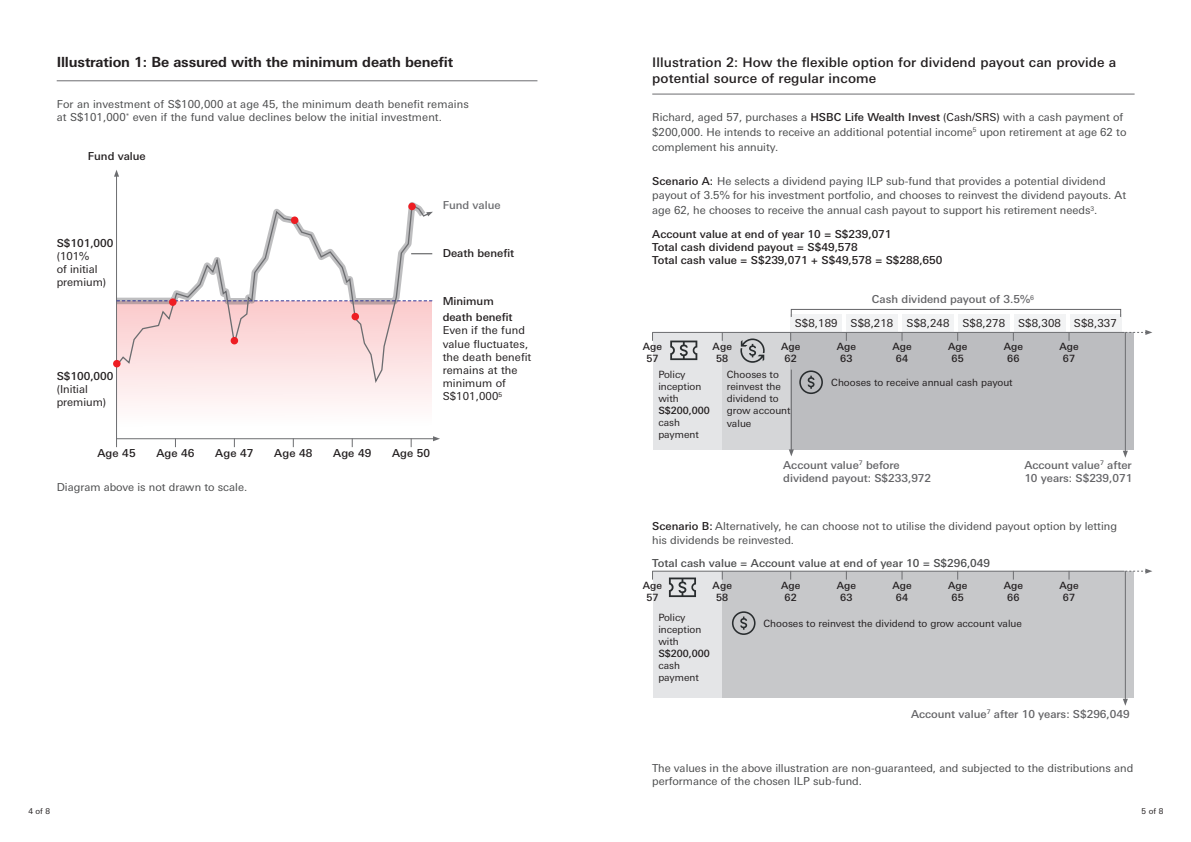
<style>
.page{position:relative;width:1191px;height:842px;background:#fff}
.page>*{position:absolute;margin:0;border:0;box-sizing:border-box;transform-origin:0 0}
.t1{font:700 14px "Univers Nextfor HSBC";letter-spacing:-.01em;color:#231f20}
.t2{font:500 13.3px/15.9px "Univers Nextfor HSBC";letter-spacing:.01em;color:#231f20}
.t3{font:11px/13.2px "Univers Nextfor HSBC";color:#4b4c4d}
.t4{font:500 11px/15.9px "Univers Nextfor HSBC";color:#231f20}
.t5{font:11px/13.2px "Univers Nextfor HSBC";letter-spacing:.01em;color:#231f20}
.t6{font:500 11px/13.2px "Univers Nextfor HSBC";color:#636366}
.t7{font:500 11px "Univers Nextfor HSBC";color:#4b4c4d}
.t8{font:500 11px "Univers Nextfor HSBC";color:#6c6d70}
.t9{font:10px/12px "Univers Nextfor HSBC";color:#231f20}
.t10{font:500 10px/12px "Univers Nextfor HSBC";letter-spacing:.01em;color:#231f20;text-align:center}
.t11{font:8px "Univers Nextfor HSBC";color:#231f20}
.s1{font-weight:500;color:#231f20}
.s2{color:#231f20}
</style>
<div class="page">
<hr style="left:57px;top:80px;width:480px;height:1px;background:#6c6d70">
<svg style="left:116px;top:177px;width:317px;height:263px"></svg>
<svg style="left:114px;top:170px;width:5px;height:7px"></svg>
<svg style="left:433px;top:436px;width:7px;height:5px"></svg>
<svg style="left:116px;top:201px;width:317px;height:105px"></svg>
<div style="left:113px;top:360px;width:8px;height:7px;background:#ee1d23;border-radius:50%"></div>
<div style="left:169px;top:298px;width:8px;height:8px;background:#ee1d23;border-radius:50%"></div>
<div style="left:231px;top:337px;width:7px;height:7px;background:#ee1d23;border-radius:50%"></div>
<div style="left:291px;top:216px;width:7px;height:8px;background:#ee1d23;border-radius:50%"></div>
<div style="left:351px;top:313px;width:8px;height:7px;background:#ee1d23;border-radius:50%"></div>
<div style="left:408px;top:203px;width:8px;height:7px;background:#ee1d23;border-radius:50%"></div>
<hr style="left:652px;top:94px;width:482px;height:1px;background:#6c6d70">
<div style="left:721px;top:571px;width:413px;height:127px;background:#c7c8ca"></div>
<div style="left:653px;top:571px;width:68px;height:127px;background:#e4e5e7"></div>
<svg style="left:1125px;top:569px;width:27px;height:5px"></svg>
<hr style="left:1124px;top:571px;width:1px;height:129px;background:#6c6d70">
<svg style="left:1123px;top:699px;width:4px;height:7px"></svg>
<hr style="left:652px;top:571px;width:472px;height:1px;background:#6c6d70">
<div style="left:721px;top:332px;width:70px;height:118px;background:#d5d6d8"></div>
<div style="left:653px;top:332px;width:68px;height:118px;background:#e4e5e7"></div>
<div style="left:791px;top:332px;width:343px;height:118px;background:#bcbdc0"></div>
<div style="left:1069px;top:314px;width:52px;height:19px;background:#f2f3f4"></div>
<div style="left:1014px;top:314px;width:51px;height:19px;background:#f2f3f4"></div>
<div style="left:958px;top:314px;width:51px;height:19px;background:#f2f3f4"></div>
<div style="left:902px;top:314px;width:52px;height:19px;background:#f2f3f4"></div>
<div style="left:846px;top:314px;width:52px;height:19px;background:#f2f3f4"></div>
<div style="left:790px;top:314px;width:52px;height:19px;background:#f2f3f4"></div>
<svg style="left:1125px;top:330px;width:27px;height:5px"></svg>
<div style="left:790px;top:309px;width:331px;height:8px;border:1px solid #636366"></div>
<hr style="left:791px;top:370px;width:1px;height:81px;background:#6c6d70">
<svg style="left:789px;top:449px;width:5px;height:7px"></svg>
<hr style="left:1124px;top:332px;width:1px;height:120px;background:#6c6d70">
<svg style="left:1123px;top:451px;width:4px;height:7px"></svg>
<hr style="left:652px;top:332px;width:472px;height:1px;background:#6c6d70">
<svg style="left:799px;top:370px;width:24px;height:24px"></svg>
<svg style="left:732px;top:611px;width:23px;height:24px"></svg>
<svg style="left:740px;top:338px;width:24px;height:25px"></svg>
<svg style="left:670px;top:341px;width:27px;height:19px"></svg>
<svg style="left:669px;top:577px;width:27px;height:20px"></svg>
<p class="t1" style="left:57px;top:52px;width:398px">Illustration 1: Be assured with the minimum death benefit</p>
<p class="t3" style="left:57px;top:97px;width:413px">For an investment of S$100,000 at age 45, the minimum death benefit remains at S$101,000<sup>*</sup> even if the fund value declines below the initial investment.</p>
<p class="t4" style="left:88px;top:147px;width:59px">Fund value</p>
<p class="t4" style="left:57px;top:234px;width:58px">S$101,000</p>
<p class="t5" style="left:57px;top:248px;width:51px">(101%<br>of initial premium)</p>
<p class="t4" style="left:57px;top:367px;width:58px">S$100,000</p>
<p class="t5" style="left:57px;top:381px;width:51px">(Initial premium)</p>
<p class="t8" style="left:443px;top:197px;width:59px">Fund value</p>
<p class="t4" style="left:443px;top:245px;width:73px">Death benefit</p>
<p class="t4" style="left:443px;top:293px;width:71px">Minimum death benefit</p>
<p class="t5" style="left:443px;top:323px;width:90px">Even if the fund value fluctuates, the death benefit remains at the minimum of<br>S$101,000<sup>5</sup></p>
<p class="t4" style="left:97px;top:444px;width:40px">Age 45</p>
<p class="t4" style="left:156px;top:444px;width:40px">Age 46</p>
<p class="t4" style="left:215px;top:444px;width:40px">Age 47</p>
<p class="t4" style="left:274px;top:444px;width:40px">Age 48</p>
<p class="t4" style="left:333px;top:444px;width:40px">Age 49</p>
<p class="t4" style="left:392px;top:444px;width:40px">Age 50</p>
<p class="t3" style="left:57px;top:480px;width:192px">Diagram above is not drawn to scale.</p>
<p class="t2" style="left:652px;top:53px;width:465px">Illustration 2: How the flexible option for dividend payout can provide a potential source of regular income</p>
<p class="t3" style="left:652px;top:109px;width:476px;line-height:14.6px">Richard, aged 57, purchases a <span class="s1">HSBC Life Wealth Invest</span> <span class="s2">(Cash/SRS)</span> with a cash payment of $200,000. He intends to receive an additional potential income<sup>5</sup> upon retirement at age 62 to complement his annuity.</p>
<p class="t3" style="left:652px;top:174px;width:475px"><span class="s1">Scenario A:</span> He selects a dividend paying ILP sub-fund that provides a potential dividend payout of 3.5% for his investment portfolio, and chooses to reinvest the dividend payouts. At</p>
<p class="t3" style="left:652px;top:198px;width:447px;line-height:23.5px">age 62, he chooses to receive the annual cash payout to support his retirement needs<sup>3</sup>.<br><span class="s1">Account value at end of year 10 = S$239,071</span></p>
<p class="t4" style="left:652px;top:240px;width:292px;line-height:13.2px">Total cash dividend payout = S$49,578<br>Total cash value = S$239,071 + S$49,578 = S$288,650</p>
<p class="t6" style="left:872px;top:292px;width:164px">Cash dividend payout of 3.5%<sup>6</sup></p>
<p class="t5" style="left:795px;top:315px;width:323px">S$8,189 S$8,218 S$8,248 S$8,278 S$8,308 S$8,337</p>
<p class="t10" style="left:643px;top:340px;width:21px">Age<br>57</p>
<p class="t10" style="left:712px;top:340px;width:21px">Age<br>58</p>
<p class="t10" style="left:781px;top:340px;width:21px">Age<br>62</p>
<p class="t10" style="left:836px;top:340px;width:21px">Age<br>63</p>
<p class="t10" style="left:892px;top:340px;width:21px">Age<br>64</p>
<p class="t10" style="left:948px;top:340px;width:21px">Age<br>65</p>
<p class="t10" style="left:1003px;top:340px;width:21px">Age<br>66</p>
<p class="t10" style="left:1059px;top:340px;width:21px">Age<br>67</p>
<p class="t9" style="left:658px;top:368px;width:45px">Policy inception with</p>
<p class="t10" style="left:658px;top:404px;width:53px">S$200,000</p>
<p class="t9" style="left:658px;top:416px;width:42px">cash payment</p>
<p class="t9" style="left:727px;top:368px;width:65px">Chooses to reinvest the dividend to grow account</p>
<p class="t9" style="left:727px;top:417px;width:26px">value</p>
<p class="t9" style="left:831px;top:376px;width:183px">Chooses to receive annual cash payout</p>
<p class="t6" style="left:783px;top:457px;width:149px">Account value<sup>7</sup> before dividend payout: S$233,972</p>
<p class="t6" style="left:1024px;top:457px;width:109px">Account value<sup>7</sup> after<br>10 years: S$239,071</p>
<p class="t3" style="left:652px;top:518px;width:466px;line-height:13.9px"><span class="s1">Scenario B:</span> Alternatively, he can choose not to utilise the dividend payout option by letting his dividends be reinvested.</p>
<p class="t7" style="left:652px;top:555px;width:339px">Total cash value = Account value at end of year 10 = S$296,049</p>
<p class="t10" style="left:643px;top:578px;width:21px">Age<br>57</p>
<p class="t10" style="left:712px;top:578px;width:21px">Age<br>58</p>
<p class="t10" style="left:781px;top:578px;width:21px">Age<br>62</p>
<p class="t10" style="left:836px;top:578px;width:21px">Age<br>63</p>
<p class="t10" style="left:892px;top:578px;width:21px">Age<br>64</p>
<p class="t10" style="left:948px;top:578px;width:21px">Age<br>65</p>
<p class="t10" style="left:1003px;top:578px;width:21px">Age<br>66</p>
<p class="t10" style="left:1059px;top:578px;width:21px">Age<br>67</p>
<p class="t9" style="left:658px;top:610px;width:45px">Policy inception with</p>
<p class="t10" style="left:658px;top:646px;width:53px">S$200,000</p>
<p class="t9" style="left:658px;top:658px;width:42px">cash payment</p>
<p class="t9" style="left:763px;top:617px;width:260px">Chooses to reinvest the dividend to grow account value</p>
<p class="t6" style="left:911px;top:707px;width:220px">Account value<sup>7</sup> after 10 years: S$296,049</p>
<p class="t3" style="left:652px;top:760px;width:482px">The values in the above illustration are non-guaranteed, and subjected to the distributions and performance of the chosen ILP sub-fund.</p>
<p class="t11" style="left:28px;top:805px;width:23px">4 of 8</p>
<p class="t11" style="left:1141px;top:805px;width:23px">5 of 8</p>
</div>
